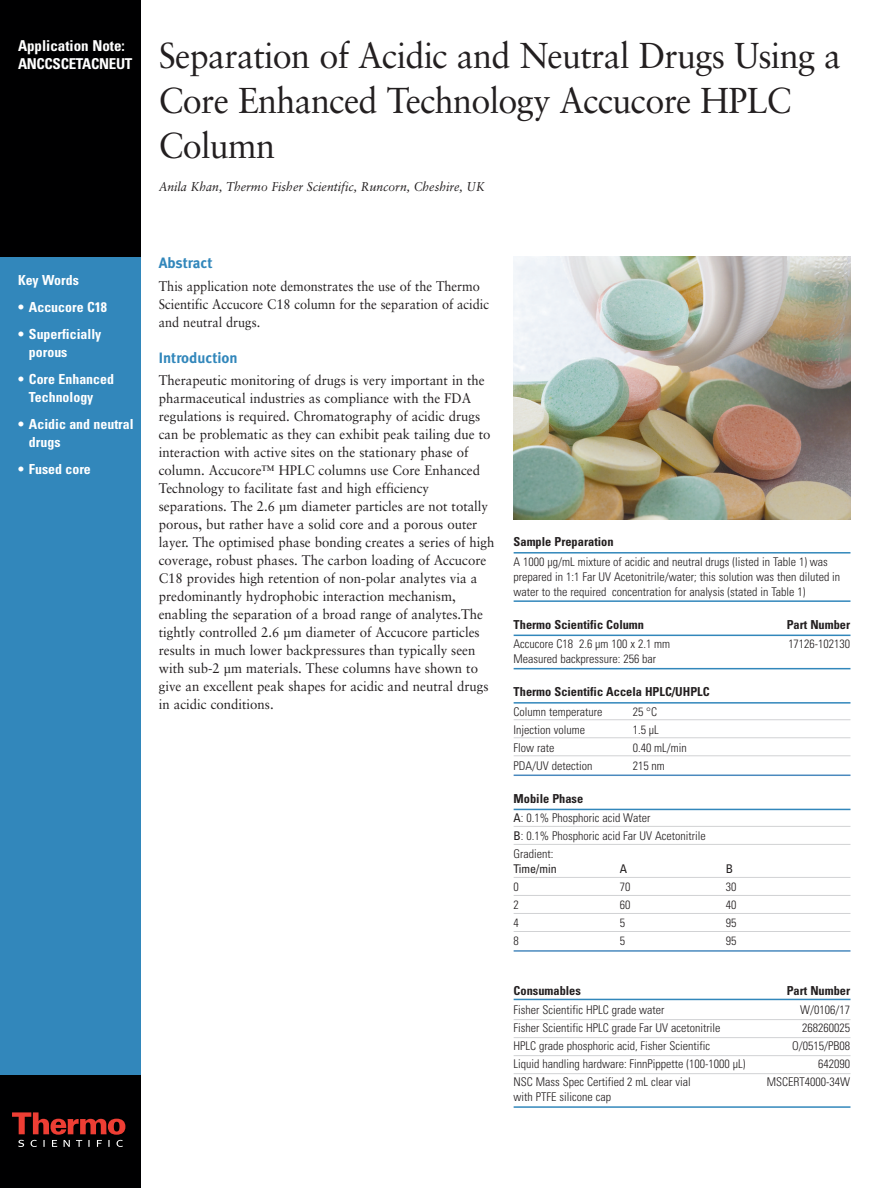
<style>
.page{position:relative;width:891px;height:1188px;background:#fff}
.page>*{position:absolute;margin:0;border:0;box-sizing:border-box;transform-origin:0 0}
.t1{font:36px/45px "Sabon";letter-spacing:-.02em;color:#231f20;scale:.95 1}
.t2{font:700 condensed 15px/18px "Univers";letter-spacing:-.01em;color:#fff}
.t3{font:15px "Meta Bold LF";color:#3287bb}
.t4{font:13.8px/18px "Sabon";color:#231f20;scale:.95 1}
.t5{font:13.8px/18px "Sabon";color:#231f20;scale:.92 1}
.t6{font:700 condensed 13.8px/18px "Univers";color:#fff}
.t7{font:italic 12.75px "Sabon";color:#231f20;scale:.95 1}
.t8{font:700 condensed 12.3px "Univers";color:#231f20}
.t9{font:300 condensed 12px/15px "Univers";color:#231f20}
.t10{font:condensed 12px "Univers";color:#231f20}
.s1{font-weight:400}
</style>
<div class="page">
<div style="left:0;top:257px;width:141px;height:931px;background:#3287bb"></div>
<div style="left:0;top:0;width:141px;height:257px;background:#000001"></div>
<div style="left:0;top:1076px;width:141px;height:112px;background:#000001"></div>
<svg style="left:12px;top:1112px;width:113px;height:35px"></svg>
<hr style="left:514px;top:552px;width:336px;height:2px;background:#3287bb">
<hr style="left:514px;top:600px;width:336px;height:2px;background:#3287bb">
<hr style="left:514px;top:635px;width:336px;height:1px;background:#3287bb">
<hr style="left:514px;top:668px;width:336px;height:1px;background:#3287bb">
<hr style="left:514px;top:702px;width:336px;height:2px;background:#3287bb">
<hr style="left:514px;top:719px;width:336px;height:1px;background:#d1d2d4">
<hr style="left:514px;top:737px;width:336px;height:1px;background:#d1d2d4">
<hr style="left:514px;top:755px;width:336px;height:1px;background:#d1d2d4">
<hr style="left:514px;top:775px;width:336px;height:1px;background:#4a89be">
<hr style="left:514px;top:809px;width:336px;height:1px;background:#3287bb">
<hr style="left:514px;top:826px;width:336px;height:1px;background:#d1d2d4">
<hr style="left:514px;top:844px;width:336px;height:1px;background:#d1d2d4">
<hr style="left:514px;top:877px;width:336px;height:1px;background:#d1d2d4">
<hr style="left:514px;top:895px;width:336px;height:1px;background:#d1d2d4">
<hr style="left:514px;top:913px;width:336px;height:1px;background:#d1d2d4">
<hr style="left:514px;top:931px;width:336px;height:1px;background:#d1d2d4">
<hr style="left:514px;top:950px;width:336px;height:2px;background:#4a89be">
<hr style="left:514px;top:999px;width:336px;height:1px;background:#3287bb">
<hr style="left:514px;top:1019px;width:336px;height:1px;background:#d1d2d4">
<hr style="left:514px;top:1037px;width:336px;height:1px;background:#d1d2d4">
<hr style="left:514px;top:1055px;width:336px;height:1px;background:#d1d2d4">
<hr style="left:514px;top:1073px;width:336px;height:1px;background:#d1d2d4">
<hr style="left:514px;top:1106px;width:336px;height:2px;background:#3287bb">
<img style="left:514px;top:256px;width:336px;height:263px">
<p class="t2" style="left:18px;top:38px;width:116px">Application Note:<br>ANCCSCETACNEUT</p>
<p class="t6" style="left:18px;top:272px;width:62px">Key Words</p>
<p class="t6" style="left:18px;top:299px;width:91px">• Accucore C18</p>
<p class="t6" style="left:29px;top:326px;width:74px;text-indent:-11px">• Superficially porous</p>
<p class="t6" style="left:29px;top:371px;width:87px;text-indent:-11px">• Core Enhanced<br>Technology</p>
<p class="t6" style="left:29px;top:416px;width:106px;text-indent:-11px">• Acidic and neutral drugs</p>
<p class="t6" style="left:18px;top:461px;width:74px">• Fused core</p>
<h1 class="t1" style="left:159px;top:36px;width:720px">Separation of Acidic and Neutral Drugs Using a<br>Core Enhanced Technology Accucore HPLC<br>Column</h1>
<p class="t7" style="left:159px;top:181px;width:345px">Anila Khan, Thermo Fisher Scientific, Runcorn, Cheshire, UK</p>
<p class="t3" style="left:159px;top:258px;width:55px">Abstract</p>
<p class="t5" style="left:159px;top:278px;width:361px">This application note demonstrates the use of the Thermo<br>Scientific Accucore C18 column for the separation of acidic and neutral drugs.</p>
<p class="t3" style="left:159px;top:352px;width:80px">Introduction</p>
<p class="t4" style="left:159px;top:373px;width:355px">Therapeutic monitoring of drugs is very important in the pharmaceutical industries as compliance with the FDA regulations is required. Chromatography of acidic drugs can be problematic as they can exhibit peak tailing due to interaction with active sites on the stationary phase of column. Accucore™ HPLC columns use Core Enhanced Technology to facilitate fast and high efficiency separations. The 2.6 µm diameter particles are not totally porous, but rather have a solid core and a porous outer layer. The optimised phase bonding creates a series of high coverage, robust phases. The carbon loading of Accucore C18 provides high retention of non-polar analytes via a predominantly hydrophobic interaction mechanism, enabling the separation of a broad range of analytes.The tightly controlled 2.6 µm diameter of Accucore particles results in much lower backpressures than typically seen with sub-2 µm materials. These columns have shown to give an excellent peak shapes for acidic and neutral drugs in acidic conditions.</p>
<p class="t8" style="left:514px;top:537px;width:101px">Sample Preparation</p>
<p class="t9" style="left:514px;top:555px;width:328px">A 1000 µg/mL mixture of acidic and neutral drugs (listed in Table 1) was prepared in 1:1 Far UV Acetonitrile/water; this solution was then diluted in water to the required concentration for analysis (stated in Table 1)</p>
<p class="t8" style="left:514px;top:620px;width:132px">Thermo Scientific Column</p>
<p class="t8" style="left:787px;top:620px;width:65px">Part Number</p>
<p class="t9" style="left:514px;top:637px;width:158px">Accucore C18 2.6 µm 100 x 2.1 mm</p>
<p class="t9" style="left:788px;top:637px;width:63px">17126-102130</p>
<p class="t9" style="left:514px;top:652px;width:144px">Measured backpressure: 256 bar</p>
<p class="t8" style="left:514px;top:687px;width:198px">Thermo Scientific Accela HPLC/UHPLC</p>
<p class="t9" style="left:514px;top:705px;width:90px">Column temperature</p>
<p class="t9" style="left:633px;top:705px;width:26px">25 °C</p>
<p class="t9" style="left:514px;top:723px;width:73px">Injection volume</p>
<p class="t9" style="left:633px;top:723px;width:28px">1.5 µL</p>
<p class="t9" style="left:514px;top:741px;width:42px">Flow rate</p>
<p class="t9" style="left:633px;top:741px;width:56px">0.40 mL/min</p>
<p class="t9" style="left:514px;top:759px;width:80px">PDA/UV detection</p>
<p class="t9" style="left:633px;top:759px;width:34px">215 nm</p>
<p class="t8" style="left:514px;top:794px;width:71px">Mobile Phase</p>
<p class="t9" style="left:514px;top:810px;width:194px;line-height:18px"><span class="s1">A</span>: 0.1% Phosphoric acid Water<br><span class="s1">B</span>: 0.1% Phosphoric acid Far UV Acetonitrile<br>Gradient:</p>
<p class="t10" style="left:514px;top:865px;width:45px">Time/min</p>
<p class="t10" style="left:620px;top:865px;width:9px">A</p>
<p class="t10" style="left:726px;top:865px;width:9px">B</p>
<p class="t9" style="left:514px;top:881px;width:7px">0</p>
<p class="t9" style="left:620px;top:881px;width:12px">70</p>
<p class="t9" style="left:726px;top:881px;width:12px">30</p>
<p class="t9" style="left:514px;top:899px;width:7px">2</p>
<p class="t9" style="left:620px;top:899px;width:12px">60</p>
<p class="t9" style="left:726px;top:899px;width:12px">40</p>
<p class="t9" style="left:514px;top:917px;width:7px">4</p>
<p class="t9" style="left:620px;top:917px;width:7px">5</p>
<p class="t9" style="left:726px;top:917px;width:12px">95</p>
<p class="t9" style="left:514px;top:935px;width:7px">8</p>
<p class="t9" style="left:620px;top:935px;width:7px">5</p>
<p class="t9" style="left:726px;top:935px;width:12px">95</p>
<p class="t8" style="left:514px;top:986px;width:69px">Consumables</p>
<p class="t8" style="left:787px;top:986px;width:65px">Part Number</p>
<p class="t9" style="left:514px;top:1004px;width:152px">Fisher Scientific HPLC grade water</p>
<p class="t9" style="left:800px;top:1004px;width:51px">W/0106/17</p>
<p class="t9" style="left:514px;top:1022px;width:208px">Fisher Scientific HPLC grade Far UV acetonitrile</p>
<p class="t9" style="left:802px;top:1022px;width:49px">268260025</p>
<p class="t9" style="left:514px;top:1040px;width:198px">HPLC grade phosphoric acid, Fisher Scientific</p>
<p class="t9" style="left:792px;top:1040px;width:59px">O/0515/PB08</p>
<p class="t9" style="left:514px;top:1058px;width:233px">Liquid handling hardware: FinnPippette (100-1000 µL)</p>
<p class="t9" style="left:818px;top:1058px;width:33px">642090</p>
<p class="t9" style="left:514px;top:1076px;width:179px">NSC Mass Spec Certified 2 mL clear vial</p>
<p class="t9" style="left:767px;top:1076px;width:85px">MSCERT4000-34W</p>
<p class="t9" style="left:514px;top:1091px;width:99px">with PTFE silicone cap</p>
</div>
